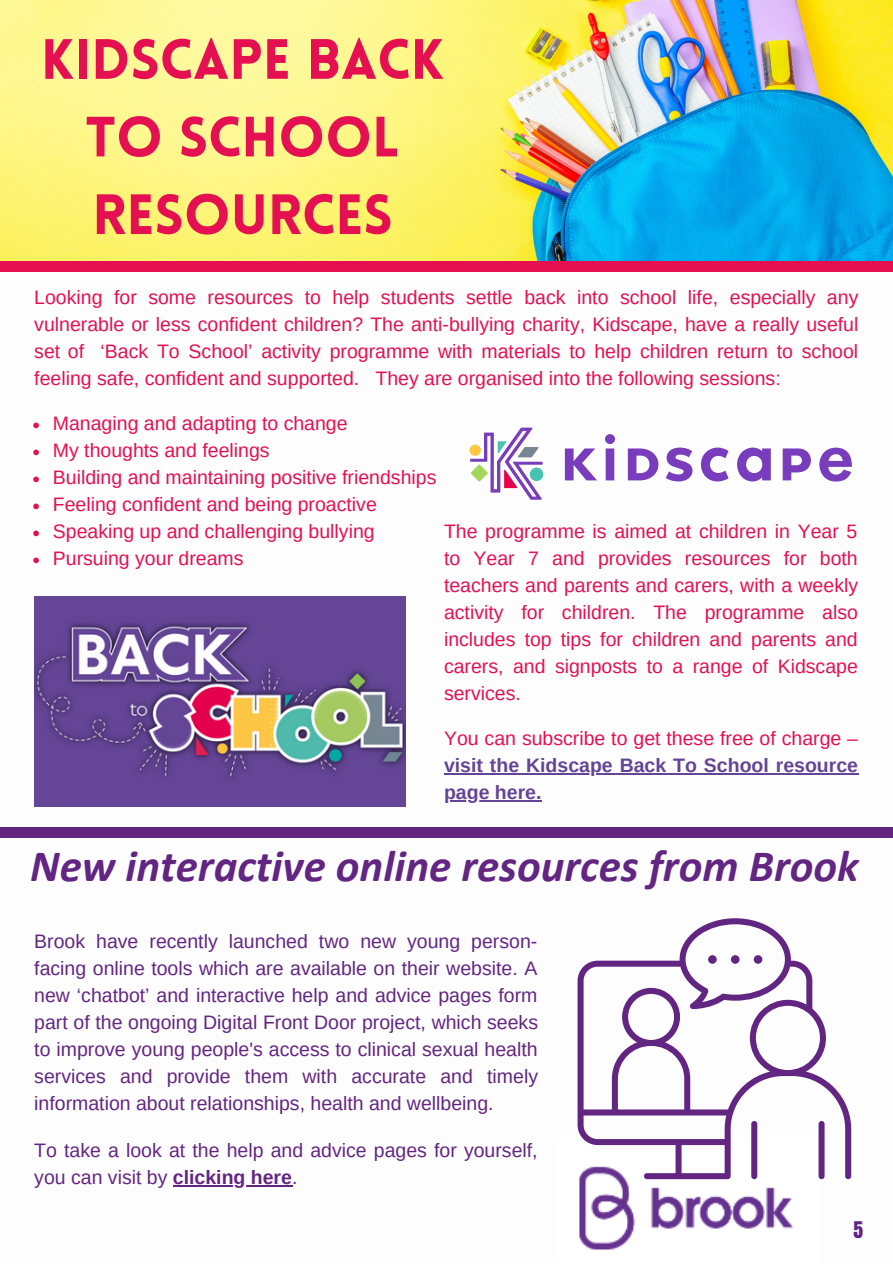
<style>
.page{position:relative;width:893px;height:1264px;background:#fff}
.page>*{position:absolute;margin:0;border:0;box-sizing:border-box;transform-origin:0 0}
.t1{font:900 55.5px/77.6px "Lovelo";color:#e51051;text-align:center}
.t2{font:italic 700 45px "Calibri";color:#632582}
.t3{font:19.5px/27px "Arimo";color:#e51051;text-align:justify}
.t4{font:19.5px/27px "Arimo";color:#632582;text-align:justify}
.t5{font:700 19.5px/27px "Arimo";color:#634495}
.t6{font:19.5px "Anton";color:#632582}
.s1{font-weight:700}
</style>
<div class="page">
<svg style="left:565px;top:448px;width:32px;height:32px"></svg>
<svg style="left:605px;top:434px;width:10px;height:46px"></svg>
<svg style="left:627px;top:448px;width:31px;height:32px"></svg>
<svg style="left:665px;top:447px;width:27px;height:34px"></svg>
<svg style="left:701px;top:447px;width:27px;height:34px"></svg>
<svg style="left:737px;top:447px;width:33px;height:34px"></svg>
<svg style="left:782px;top:448px;width:28px;height:32px"></svg>
<svg style="left:819px;top:447px;width:32px;height:34px"></svg>
<svg style="left:470px;top:427px;width:72px;height:72px"></svg>
<img style="left:34px;top:596px;width:371px;height:210px">
<img style="left:0;top:0;width:892px;height:261px">
<div style="left:0;top:261px;width:892px;height:10px;background:#e51051"></div>
<svg style="left:33px;top:422px;width:6px;height:6px"></svg>
<svg style="left:33px;top:449px;width:6px;height:6px"></svg>
<svg style="left:33px;top:476px;width:6px;height:6px"></svg>
<svg style="left:33px;top:503px;width:6px;height:6px"></svg>
<svg style="left:33px;top:530px;width:6px;height:6px"></svg>
<svg style="left:33px;top:557px;width:6px;height:6px"></svg>
<img style="left:579px;top:1179px;width:214px;height:71px">
<svg style="left:577px;top:918px;width:274px;height:261px"></svg>
<div style="left:751px;top:1120px;width:6px;height:59px;background:#632582;border-radius:3px"></div>
<div style="left:818px;top:1120px;width:6px;height:59px;background:#632582;border-radius:3px"></div>
<div style="left:708px;top:955px;width:8px;height:8px;background:#632582;border-radius:50%"></div>
<div style="left:730px;top:955px;width:9px;height:8px;background:#632582;border-radius:50%"></div>
<div style="left:753px;top:955px;width:9px;height:8px;background:#632582;border-radius:50%"></div>
<hr style="left:444px;top:773px;width:414px;height:1px;background:#634495">
<hr style="left:444px;top:800px;width:97px;height:1px;background:#634495">
<hr style="left:173px;top:1185px;width:119px;height:1px;background:#632582">
<div style="left:0;top:827px;width:892px;height:10px;background:#632582"></div>
<h1 class="t1" style="left:41px;top:26px;width:404px">KIDSCAPE BACK<br>TO SCHOOL<br>RESOURCES</h1>
<p class="t3" style="left:34px;top:284px;width:825px">Looking for some resources to help students settle back into school life, especially any vulnerable or less confident children? The anti-bullying charity, Kidscape, have a really useful set of ‘Back To School’ activity programme with materials to help children return to school feeling safe, confident and supported. They are organised into the following sessions:</p>
<p class="t3" style="left:53px;top:410px;width:385px;text-align:left">Managing and adapting to change<br>My thoughts and feelings<br>Building and maintaining positive friendships Feeling confident and being proactive Speaking up and challenging bullying Pursuing your dreams</p>
<p class="t3" style="left:444px;top:518px;width:415px">The programme is aimed at children in Year 5 to Year 7 and provides resources for both teachers and parents and carers, with a weekly activity for children. The programme also includes top tips for children and parents and carers, and signposts to a range of Kidscape services.</p>
<p class="t3" style="left:444px;top:724px;width:415px">You can subscribe to get these free of charge –</p>
<p class="t5" style="left:444px;top:751px;width:415px">visit the Kidscape Back To School resource page here.</p>
<h2 class="t2" style="left:30px;top:838px;width:830px">New interactive online resources from Brook</h2>
<p class="t4" style="left:34px;top:927px;width:505px">Brook have recently launched two new young person&shy;facing online tools which are available on their website. A new ‘chatbot’ and interactive help and advice pages form part of the ongoing Digital Front Door project, which seeks to improve young people's access to clinical sexual health services and provide them with accurate and timely information about relationships, health and wellbeing.</p>
<p class="t4" style="left:34px;top:1136px;width:505px">To take a look at the help and advice pages for yourself, you can visit by <span class="s1">clicking here</span>.</p>
<p class="t6" style="left:853px;top:1215px;width:11px">5</p>
</div>
